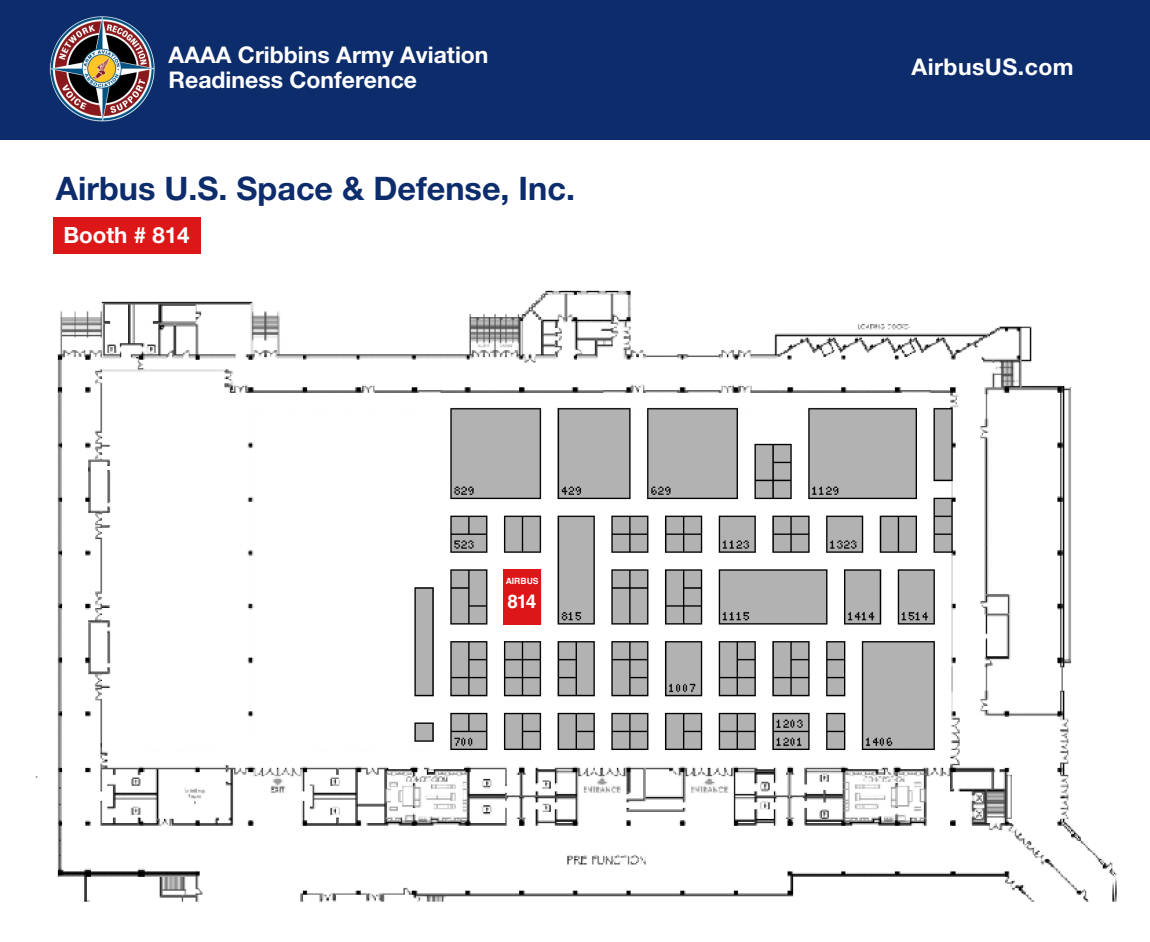
<style>
.page{position:relative;width:1150px;height:942px;background:#fff}
.page>*{position:absolute;margin:0;border:0;box-sizing:border-box;transform-origin:0 0}
.t1{font:700 32.38px "Helvetica Neue LT Std";color:#0d2c6c}
.t2{font:700 23px/24.5px "Helvetica Neue LT Std";color:#fff}
.t3{font:700 23px "Helvetica Neue LT Std";letter-spacing:.02em;color:#fff}
.t4{font:700 22.38px "Helvetica Neue LT Std";color:#fff}
.t5{font:700 19px "Helvetica";color:#fff}
.t6{font:700 8.62px "Helvetica";color:#fff}
</style>
<div class="page">
<img style="left:35px;top:290px;width:1082px;height:612px">
<div style="left:0;top:0;width:1150px;height:139px;background:#0d2c6c"></div>
<div style="left:54px;top:218px;width:147px;height:36px;background:#dd1717"></div>
<div style="left:503px;top:569px;width:38px;height:55px;background:#dd1717"></div>
<img style="left:49px;top:16px;width:106px;height:106px">
<p class="t2" style="left:169px;top:42px;width:322px">AAAA Cribbins Army Aviation<br>Readiness Conference</p>
<h1 class="t1" style="left:56px;top:168px;width:521px">Airbus U.S. Space &amp; Defense, Inc.</h1>
<p class="t4" style="left:63px;top:221px;width:128px">Booth # 814</p>
<p class="t6" style="left:506px;top:575px;width:34px">AIRBUS</p>
<p class="t5" style="left:508px;top:589px;width:30px">814</p>
<p class="t3" style="left:912px;top:52px;width:164px">AirbusUS.com</p>
</div>
